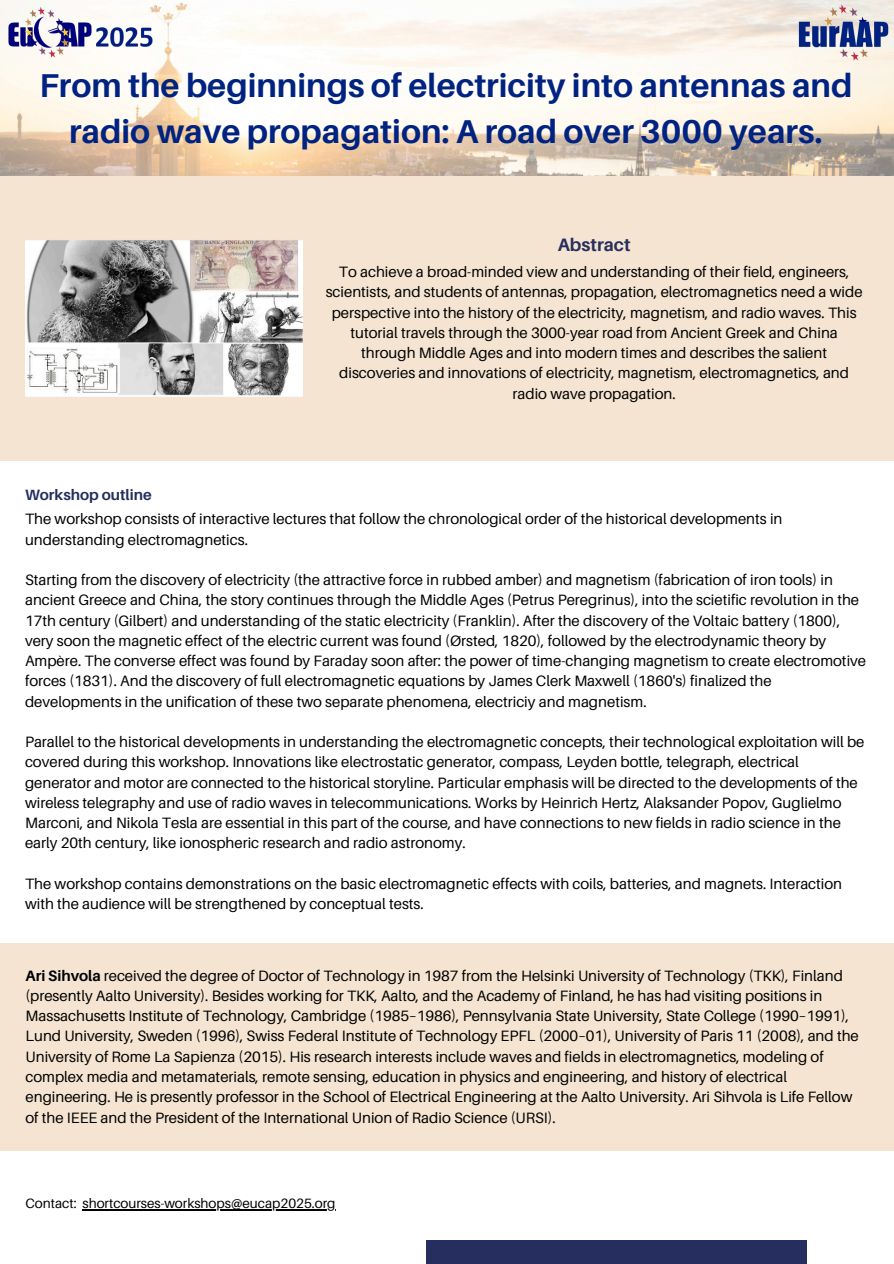
<style>
.page{position:relative;width:894px;height:1264px;background:#fff}
.page>*{position:absolute;margin:0;border:0;box-sizing:border-box;transform-origin:0 0}
.t1{font:700 33px/46.2px "Aileron";color:#002381;text-align:center}
.t2{font:700 18px "Aileron";color:#262e5f}
.t3{font:15px/20.2px "Aileron";color:#000}
.t4{font:700 15px "Aileron";color:#262e5f}
.t5{font:13.5px "Aileron";color:#000}
.s1{font-weight:700}
</style>
<div class="page">
<img style="left:0;top:0;width:893px;height:175px">
<div style="left:0;top:176px;width:893px;height:284px;background:#f4e4d1"></div>
<div style="left:426px;top:1240px;width:380px;height:23px;background:#262e5f"></div>
<img style="left:797px;top:4px;width:92px;height:57px">
<img style="left:8px;top:6px;width:144px;height:54px">
<img style="left:25px;top:240px;width:277px;height:157px">
<hr style="left:82px;top:1209px;width:253px;height:1px;background:#000">
<div style="left:0;top:943px;width:893px;height:207px;background:#f4e4d1"></div>
<p class="t1" style="left:39px;top:61px;width:814px">From the beginnings of electricity into antennas and radio wave propagation: A road over 3000 years.</p>
<p class="t2" style="left:557px;top:234px;width:74px">Abstract</p>
<p class="t3" style="left:325px;top:261px;width:538px;text-align:center">To achieve a broad-minded view and understanding of their field, engineers, scientists, and students of antennas, propagation, electromagnetics need a wide perspective into the history of the electricity, magnetism, and radio waves. This tutorial travels through the 3000-year road from Ancient Greek and China through Middle Ages and into modern times and describes the salient discoveries and innovations of electricity, magnetism, electromagnetics, and radio wave propagation.</p>
<h1 class="t4" style="left:25px;top:485px;width:128px">Workshop outline</h1>
<p class="t3" style="left:25px;top:508px;width:758px">The workshop consists of interactive lectures that follow the chronological order of the historical developments in understanding electromagnetics.</p>
<p class="t3" style="left:25px;top:569px;width:842px">Starting from the discovery of electricity (the attractive force in rubbed amber) and magnetism (fabrication of iron tools) in ancient Greece and China, the story continues through the Middle Ages (Petrus Peregrinus), into the scietific revolution in the 17th century (Gilbert) and understanding of the static electricity (Franklin). After the discovery of the Voltaic battery (1800), very soon the magnetic effect of the electric current was found (Ørsted, 1820), followed by the electrodynamic theory by Ampère. The converse effect was found by Faraday soon after: the power of time-changing magnetism to create electromotive forces (1831). And the discovery of full electromagnetic equations by James Clerk Maxwell (1860's) finalized the developments in the unification of these two separate phenomena, electriciy and magnetism.</p>
<p class="t3" style="left:25px;top:731px;width:840px">Parallel to the historical developments in understanding the electromagnetic concepts, their technological exploitation will be covered during this workshop. Innovations like electrostatic generator, compass, Leyden bottle, telegraph, electrical generator and motor are connected to the historical storyline. Particular emphasis will be directed to the developments of the wireless telegraphy and use of radio waves in telecommunications. Works by Heinrich Hertz, Alaksander Popov, Guglielmo Marconi, and Nikola Tesla are essential in this part of the course, and have connections to new fields in radio science in the early 20th century, like ionospheric research and radio astronomy.</p>
<p class="t3" style="left:25px;top:873px;width:818px">The workshop contains demonstrations on the basic electromagnetic effects with coils, batteries, and magnets. Interaction with the audience will be strengthened by conceptual tests.</p>
<p class="t3" style="left:26px;top:965px;width:834px"><span class="s1">Ari Sihvola</span> received the degree of Doctor of Technology in 1987 from the Helsinki University of Technology (TKK), Finland (presently Aalto University). Besides working for TKK, Aalto, and the Academy of Finland, he has had visiting positions in Massachusetts Institute of Technology, Cambridge (1985–1986), Pennsylvania State University, State College (1990–1991), Lund University, Sweden (1996), Swiss Federal Institute of Technology EPFL (2000–01), University of Paris 11 (2008), and the University of Rome La Sapienza (2015). His research interests include waves and fields in electromagnetics, modeling of complex media and metamaterials, remote sensing, education in physics and engineering, and history of electrical engineering. He is presently professor in the School of Electrical Engineering at the Aalto University. Ari Sihvola is Life Fellow of the IEEE and the President of the International Union of Radio Science (URSI).</p>
<p class="t5" style="left:26px;top:1194px;width:311px">Contact: shortcourses-workshops@eucap2025.org</p>
</div>
